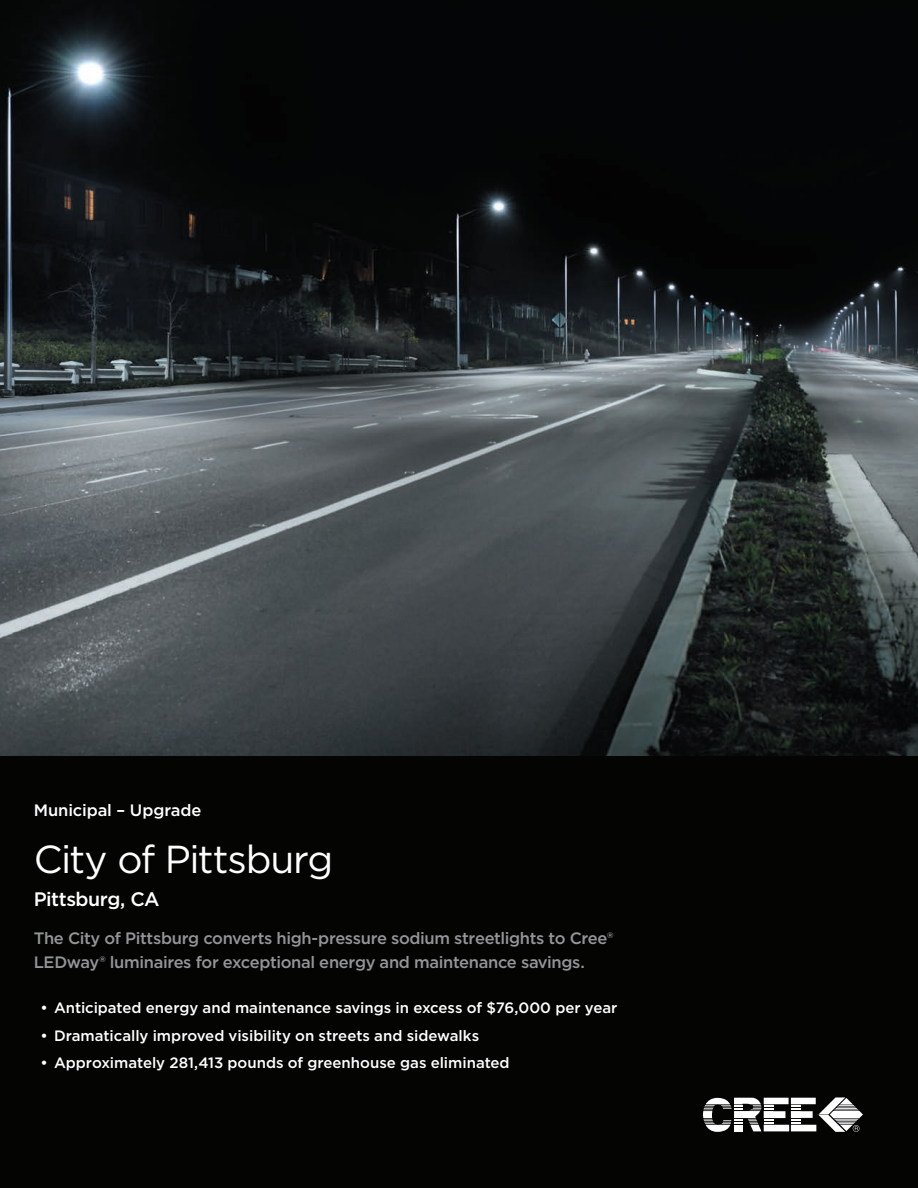
<style>
.page{position:relative;width:918px;height:1188px;background:#fff}
.page>*{position:absolute;margin:0;border:0;box-sizing:border-box;transform-origin:0 0}
.t1{font:39px "Gotham";letter-spacing:-.035em;color:#fff}
.t2{font:500 19.5px "Gotham";letter-spacing:-.025em;color:#fff}
.t3{font:500 16.5px/24px "Gotham";letter-spacing:-.02em;color:#939598}
.t4{font:500 16.5px "Gotham";letter-spacing:-.005em;color:#fff}
.t5{font:500 15px "Gotham";color:#fff}
</style>
<div class="page">
<img style="left:0;top:0;width:918px;height:756px">
<div style="left:0;top:756px;width:918px;height:432px;background:#040503"></div>
<svg style="left:703px;top:1097px;width:160px;height:35px"></svg>
<p class="t4" style="left:34px;top:800px;width:169px">Municipal – Upgrade</p>
<h1 class="t1" style="left:34px;top:835px;width:301px">City of Pittsburg</h1>
<h2 class="t2" style="left:34px;top:887px;width:127px">Pittsburg, CA</h2>
<p class="t3" style="left:34px;top:926px;width:581px">The City of Pittsburg converts high-pressure sodium streetlights to Cree®<br>LEDway® luminaires for exceptional energy and maintenance savings.</p>
<p class="t5" style="left:40px;top:998px;width:578px">• Anticipated energy and maintenance savings in excess of $76,000 per year</p>
<p class="t5" style="left:40px;top:1026px;width:440px">• Dramatically improved visibility on streets and sidewalks</p>
<p class="t5" style="left:40px;top:1053px;width:471px">• Approximately 281,413 pounds of greenhouse gas eliminated</p>
</div>
